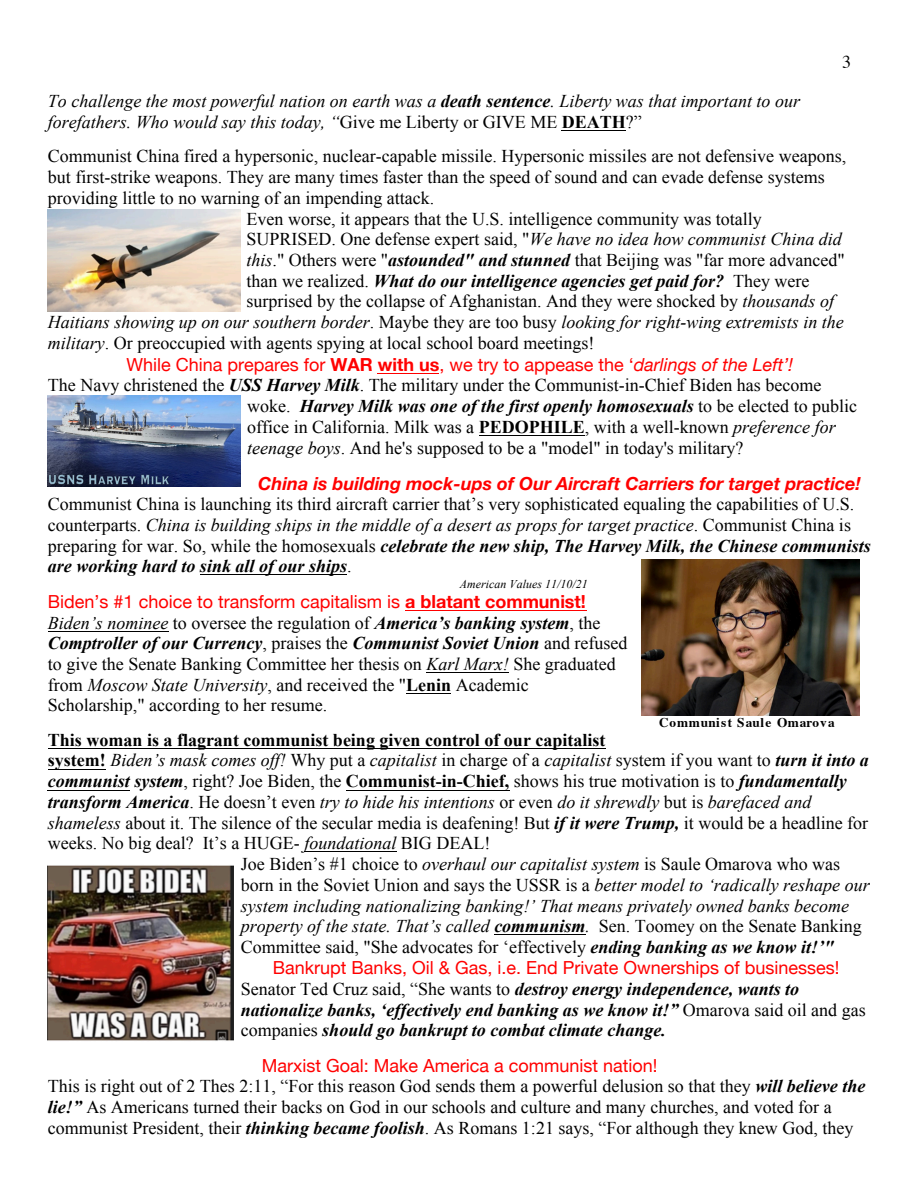
<style>
.page{position:relative;width:918px;height:1188px;background:#fff}
.page>*{position:absolute;margin:0;border:0;box-sizing:border-box;transform-origin:0 0}
.t1{font:18px/20.7px "Times New Roman";color:#000}
.t2{font:italic 18px/20.5px "Times New Roman";color:#000}
.t3{font:italic 700 18px "Times New Roman";color:#000}
.t4{font:18px "Helvetica Neue";color:#f00}
.t5{font:700 18px "Times New Roman";color:#000}
.t6{font:18px "Times";color:#000}
.t7{font:700 13.35px "Times";letter-spacing:.05em;color:#000}
.t8{font:italic 11.85px "Times New Roman";letter-spacing:.005em;color:#000}
.s1{font-weight:700}
.s2{font-style:normal}
.s3{font-weight:700;font-style:normal}
.s4{font-style:italic}
.s5{font-weight:700;font-style:italic}
.s6{font-weight:400;font-style:normal}
.s7{font-family:"Helvetica Neue";font-weight:700;font-style:italic;color:#f00}
.s8{font-family:"Helvetica Neue";color:#f00}
.s9{font-family:"Helvetica Neue";font-weight:700;color:#f00}
</style>
<div class="page">
<hr style="left:562px;top:130px;width:64px;height:1px;background:#000">
<hr style="left:378px;top:373px;width:61px;height:1px;background:#f00">
<hr style="left:479px;top:435px;width:106px;height:1px;background:#000">
<hr style="left:200px;top:575px;width:147px;height:1px;background:#000">
<hr style="left:405px;top:611px;width:181px;height:1px;background:#f00">
<hr style="left:48px;top:631px;width:120px;height:1px;background:#000">
<hr style="left:426px;top:672px;width:83px;height:1px;background:#000">
<hr style="left:406px;top:693px;width:45px;height:1px;background:#000">
<hr style="left:48px;top:748px;width:558px;height:1px;background:#000">
<hr style="left:48px;top:769px;width:58px;height:1px;background:#000">
<hr style="left:48px;top:790px;width:82px;height:1px;background:#000">
<hr style="left:346px;top:790px;width:163px;height:1px;background:#000">
<hr style="left:305px;top:852px;width:92px;height:1px;background:#000">
<hr style="left:494px;top:935px;width:91px;height:1px;background:#000">
<img style="left:48px;top:210px;width:193px;height:101px">
<img style="left:48px;top:396px;width:193px;height:91px">
<img style="left:48px;top:865px;width:186px;height:176px">
<img style="left:642px;top:559px;width:217px;height:157px">
<p class="t6" style="left:842px;top:45px;width:10px">3</p>
<p class="t2" style="left:48px;top:91px;width:754px">To challenge the most powerful nation on earth was a <span class="s1">death sentence</span>. Liberty was that important to our forefathers. Who would say this today, “<span class="s2">Give me Liberty or GIVE ME</span> <span class="s3">DEATH</span><span class="s2">?”</span></p>
<p class="t1" style="left:48px;top:146px;width:800px">Communist China fired a hypersonic, nuclear-capable missile. Hypersonic missiles are not defensive weapons,</p>
<p class="t1" style="left:48px;top:167px;width:778px">but first-strike weapons. They are many times faster than the speed of sound and can evade defense systems</p>
<p class="t1" style="left:48px;top:187px;width:388px">providing little to no warning of an impending attack.</p>
<p class="t1" style="left:247px;top:208px;width:517px">Even worse, it appears that the U.S. intelligence community was totally</p>
<p class="t2" style="left:247px;top:228px;width:597px"><span class="s2">SUPRISED. One defense expert said, "</span>We have no idea how communist China did</p>
<p class="t1" style="left:247px;top:249px;width:600px"><span class="s4">this</span>." Others were "<span class="s5">astounded" and stunned</span> that Beijing was "far more advanced"</p>
<p class="t3" style="left:247px;top:268px;width:564px"><span class="s6">than we realized.</span> What do our intelligence agencies get paid for? <span class="s6">They were</span></p>
<p class="t1" style="left:247px;top:291px;width:589px">surprised by the collapse of Afghanistan. And they were shocked by <span class="s4">thousands of</span></p>
<p class="t2" style="left:48px;top:311px;width:797px">Haitians showing up on our southern border<span class="s2">. Maybe they are too busy</span> looking for right-wing extremists in the</p>
<p class="t1" style="left:48px;top:332px;width:548px"><span class="s4">military</span>. Or preoccupied with agents spying at local school board meetings!</p>
<p class="t4" style="left:126px;top:351px;width:668px">While China prepares for <span class="s1">WAR with us</span>, we try to appease the ‘<span class="s4">darlings of the Left’!</span></p>
<p class="t1" style="left:48px;top:375px;width:775px">The Navy christened the <span class="s5">USS Harvey Milk</span>. The military under the Communist-in-Chief Biden has become</p>
<p class="t3" style="left:247px;top:394px;width:611px"><span class="s6">woke.</span> Harvey Milk was one of the first openly homosexuals <span class="s6">to be elected to public</span></p>
<p class="t1" style="left:247px;top:416px;width:590px">office in California. Milk was a <span class="s1">PEDOPHILE</span>, with a well-known <span class="s4">preference for</span></p>
<p class="t1" style="left:247px;top:437px;width:498px"><span class="s4">teenage boys</span>. And he's supposed to be a "model" in today's military?</p>
<p class="t1" style="left:48px;top:473px;width:824px;text-indent:210px"><span class="s7">China is building mock-ups of Our Aircraft Carriers for target practice!<br></span>Communist China is launching its third aircraft carrier that’s very sophisticated equaling the capabilities of U.S. counterparts. <span class="s4">China is building ships in the middle of a desert as props for target practice</span>. Communist China is preparing for war. So, while the homosexuals <span class="s5">celebrate the new ship, The Harvey Milk, the Chinese communists are working hard to sink all of our ships</span>.</p>
<p class="t8" style="left:460px;top:575px;width:129px">American Values 11/10/21</p>
<p class="t1" style="left:48px;top:591px;width:581px"><span class="s8">Biden’s #1 choice to transform capitalism is</span> <span class="s9">a blatant communist!<br></span><span class="s4">Biden’s nominee</span> to oversee the regulation of <span class="s5">America’s banking system</span>, the <span class="s5">Comptroller of our Currency</span>, praises the <span class="s5">Communist Soviet Union</span> and refused to give the Senate Banking Committee her thesis on <span class="s4">Karl Marx!</span> She graduated from <span class="s4">Moscow State University</span>, and received the "<span class="s1">Lenin</span> Academic Scholarship," according to her resume.</p>
<p class="t5" style="left:48px;top:727px;width:559px">This woman is a flagrant communist being given control of our capitalist</p>
<p class="t2" style="left:48px;top:750px;width:822px"><span class="s3">system!</span> Biden’s mask comes off! <span class="s2">Why put a</span> capitalist <span class="s2">in charge of a</span> capitalist <span class="s2">system if you want to</span> <span class="s1">turn it into a</span></p>
<p class="t1" style="left:48px;top:771px;width:801px"><span class="s5">communist system</span>, right? Joe Biden, the <span class="s1">Communist-in-Chief,</span> shows his true motivation is to <span class="s5">fundamentally</span></p>
<p class="t2" style="left:48px;top:791px;width:765px"><span class="s1">transform America</span><span class="s2">. He doesn’t even</span> try to hide his intentions <span class="s2">or even</span> do it shrewdly <span class="s2">but is</span> barefaced and</p>
<p class="t1" style="left:48px;top:812px;width:822px"><span class="s4">shameless</span> about it. The silence of the secular media is deafening! But <span class="s5">if it were Trump,</span> it would be a headline for</p>
<p class="t1" style="left:48px;top:833px;width:444px">weeks. No big deal? It’s a HUGE- <span class="s4">foundational</span> BIG DEAL!</p>
<p class="t1" style="left:241px;top:853px;width:601px">Joe Biden’s #1 choice to <span class="s4">overhaul our capitalist system</span> is Saule Omarova who was</p>
<p class="t1" style="left:241px;top:874px;width:630px">born in the Soviet Union and says the USSR is a <span class="s4">better model to ‘radically reshape our</span></p>
<p class="t2" style="left:241px;top:895px;width:610px">system including nationalizing banking!’ That means privately owned banks become</p>
<p class="t2" style="left:241px;top:915px;width:623px">property of the state. That’s called <span class="s1">communism</span>. <span class="s2">Sen. Toomey on the Senate Banking</span></p>
<p class="t1" style="left:241px;top:936px;width:595px">Committee said, "She advocates for ‘effectively <span class="s5">ending banking as we know it!’"</span></p>
<p class="t4" style="left:273px;top:955px;width:568px">Bankrupt Banks, Oil &amp; Gas, i.e. End Private Ownerships of businesses!</p>
<p class="t3" style="left:241px;top:976px;width:560px"><span class="s6">Senator Ted Cruz said, “She wants to</span> destroy energy independence, wants to</p>
<p class="t3" style="left:241px;top:997px;width:626px">nationalize banks, ‘effectively end banking as we know it!” <span class="s6">Omarova said oil and gas</span></p>
<p class="t3" style="left:241px;top:1018px;width:427px"><span class="s6">companies</span> should go bankrupt to combat climate change.</p>
<p class="t1" style="left:48px;top:1055px;width:819px;text-indent:214px"><span class="s8">Marxist Goal: Make America a communist nation!<br></span>This is right out of 2 Thes 2:11, “For this reason God sends them a powerful delusion so that they <span class="s5">will believe the lie!”</span> As Americans turned their backs on God in our schools and culture and many churches, and voted for a communist President, their <span class="s5">thinking became foolish</span>. As Romans 1:21 says, “For although they knew God, they</p>
<p class="t7" style="left:659px;top:709px;width:177px">Communist Saule Omarova</p>
</div>
